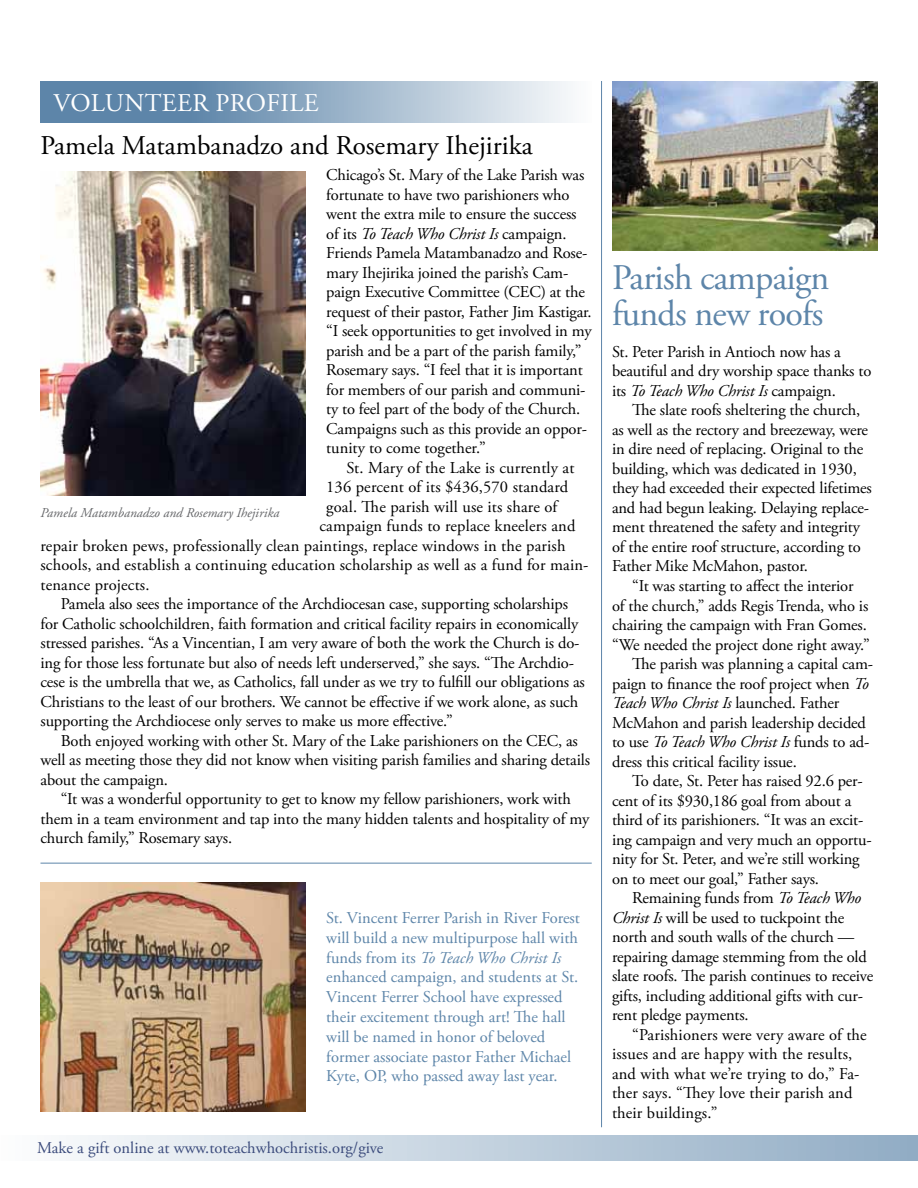
<style>
.page{position:relative;width:918px;height:1188px;background:#fff}
.page>*{position:absolute;margin:0;border:0;box-sizing:border-box;transform-origin:0 0}
.t1{font:36px/36px "Adobe Garamond Pro";letter-spacing:-.02em;color:#5d85a9}
.t2{font:27px "Adobe Garamond Pro";color:#000}
.t3{font:25.5px "Adobe Garamond Pro";letter-spacing:.015em;color:#fff}
.t4{font:16.5px/19.5px "Adobe Garamond Pro";letter-spacing:-.01em;color:#000}
.t5{font:16.5px "Adobe Garamond Pro";letter-spacing:.01em;color:#000}
.t6{font:16.5px/19.8px "Adobe Garamond Pro";color:#5d85a9}
.t7{font:italic 16.5px "Adobe Garamond Pro";letter-spacing:-.01em;color:#000}
.t8{font:16.5px "Adobe Garamond Pro";color:#3b4b7c}
.t9{font:italic 13.5px "Adobe Garamond Pro";color:#656669}
.s1{font-style:italic}
.s2{font-style:normal}
</style>
<div class="page">
<div style="left:0;top:1135px;width:918px;height:26px;background:linear-gradient(to right,#fdfefe,#90acc4)"></div>
<svg style="left:40px;top:81px;width:531px;height:42px;background:#93adc5"></svg>
<img style="left:40px;top:171px;width:266px;height:324px">
<img style="left:612px;top:81px;width:266px;height:169px">
<hr style="left:601px;top:81px;width:1px;height:1046px;background:#5d85a9">
<hr style="left:40px;top:863px;width:552px;height:1px;background:#5d85a9">
<img style="left:40px;top:882px;width:266px;height:230px">
<h3 class="t3" style="left:53px;top:88px;width:193px">VOLUNTEER Profile</h3>
<h2 class="t2" style="left:40px;top:129px;width:494px">Pamela Matambanadzo and Rosemary Ihejirika</h2>
<p class="t4" style="left:326px;top:166px;width:267px">Chicago’s St. Mary of the Lake Parish was fortunate to have two parishioners who went the extra mile to ensure the success of its <span class="s1">To Teach Who Christ Is</span> campaign.<br>Friends Pamela Matambanadzo and Rose&shy;mary Ihejirika joined the parish’s Cam&shy;paign Executive Committee (CEC) at the request of their pastor, Father Jim Kastigar. “I seek opportunities to get involved in my parish and be a part of the parish family,” Rosemary says. “I feel that it is important for members of our parish and communi&shy;ty to feel part of the body of the Church.<br>Campaigns such as this provide an oppor&shy;tunity to come together.”</p>
<p class="t5" style="left:346px;top:458px;width:229px">St. Mary of the Lake is currently at</p>
<p class="t5" style="left:326px;top:477px;width:244px">136 percent of its $436,570 standard</p>
<p class="t5" style="left:326px;top:497px;width:233px">goal. The parish will use its share of</p>
<p class="t5" style="left:320px;top:516px;width:257px">campaign funds to replace kneelers and</p>
<p class="t5" style="left:41px;top:536px;width:527px">repair broken pews, professionally clean paintings, replace windows in the parish</p>
<p class="t5" style="left:41px;top:555px;width:550px">schools, and establish a continuing education scholarship as well as a fund for main-</p>
<p class="t5" style="left:41px;top:575px;width:111px">tenance projects.</p>
<p class="t4" style="left:61px;top:595px;width:509px">Pamela also sees the importance of the Archdiocesan case, supporting scholarships</p>
<p class="t4" style="left:41px;top:614px;width:539px">for Catholic schoolchildren, faith formation and critical facility repairs in economically</p>
<p class="t4" style="left:41px;top:634px;width:540px">stressed parishes. “As a Vincentian, I am very aware of both the work the Church is do-</p>
<p class="t4" style="left:41px;top:653px;width:535px">ing for those less fortunate but also of needs left underserved,” she says. “The Archdio-</p>
<p class="t4" style="left:41px;top:673px;width:546px">cese is the umbrella that we, as Catholics, fall under as we try to fulfill our obligations as</p>
<p class="t4" style="left:41px;top:692px;width:539px">Christians to the least of our brothers. We cannot be effective if we work alone, as such</p>
<p class="t4" style="left:41px;top:712px;width:414px">supporting the Archdiocese only serves to make us more effective.”</p>
<p class="t4" style="left:61px;top:731px;width:519px">Both enjoyed working with other St. Mary of the Lake parishioners on the CEC, as</p>
<p class="t4" style="left:41px;top:751px;width:551px">well as meeting those they did not know when visiting parish families and sharing details</p>
<p class="t4" style="left:41px;top:770px;width:129px">about the campaign.</p>
<p class="t4" style="left:61px;top:790px;width:512px">“It was a wonderful opportunity to get to know my fellow parishioners, work with</p>
<p class="t4" style="left:41px;top:809px;width:550px">them in a team environment and tap into the many hidden talents and hospitality of my</p>
<p class="t4" style="left:41px;top:829px;width:193px">church family,” Rosemary says.</p>
<p class="t9" style="left:40px;top:505px;width:240px">Pamela Matambanadzo and Rosemary Ihejirika</p>
<p class="t6" style="left:326px;top:909px;width:255px">St. Vincent Ferrer Parish in River Forest will build a new multipurpose hall with funds from its <span class="s1">To Teach Who Christ Is </span>enhanced campaign, and students at St.<br>Vincent Ferrer School have expressed their excitement through art! The hall will be named in honor of beloved former associate pastor Father Michael Kyte, OP, who passed away last year.</p>
<p class="t8" style="left:37px;top:1138px;width:348px">Make a gift online at www.toteachwhochristis.org/give</p>
<h1 class="t1" style="left:612px;top:261px;width:219px">Parish campaign funds new roofs</h1>
<p class="t4" style="left:612px;top:343px;width:261px">St. Peter Parish in Antioch now has a beautiful and dry worship space thanks to its <span class="s1">To Teach Who Christ Is</span> campaign.</p>
<p class="t4" style="left:612px;top:401px;width:261px;text-indent:20px">The slate roofs sheltering the church, as well as the rectory and breezeway, were in dire need of replacing. Original to the building, which was dedicated in 1930, they had exceeded their expected lifetimes and had begun leaking. Delaying replace&shy;ment threatened the safety and integrity of the entire roof structure, according to Father Mike McMahon, pastor.</p>
<p class="t4" style="left:632px;top:577px;width:223px">“It was starting to affect the interior</p>
<p class="t4" style="left:612px;top:596px;width:258px">of the church,” adds Regis Trenda, who is</p>
<p class="t4" style="left:612px;top:616px;width:256px">chairing the campaign with Fran Gomes.</p>
<p class="t4" style="left:612px;top:635px;width:259px">“We needed the project done right away.”</p>
<p class="t4" style="left:632px;top:655px;width:242px">The parish was planning a capital cam-</p>
<p class="t4" style="left:612px;top:674px;width:258px">paign to finance the roof project when <span class="s1">To</span></p>
<p class="t7" style="left:612px;top:693px;width:229px">Teach Who Christ Is <span class="s2">launched. Father</span></p>
<p class="t4" style="left:612px;top:713px;width:256px">McMahon and parish leadership decided</p>
<p class="t7" style="left:612px;top:732px;width:259px"><span class="s2">to use</span> To Teach Who Christ Is <span class="s2">funds to ad-</span></p>
<p class="t4" style="left:612px;top:752px;width:186px">dress this critical facility issue.</p>
<p class="t4" style="left:632px;top:772px;width:232px">To date, St. Peter has raised 92.6 per-</p>
<p class="t4" style="left:612px;top:791px;width:241px">cent of its $930,186 goal from about a</p>
<p class="t4" style="left:612px;top:811px;width:253px">third of its parishioners. “It was an excit-</p>
<p class="t4" style="left:612px;top:830px;width:261px">ing campaign and very much an opportu-</p>
<p class="t4" style="left:612px;top:850px;width:249px">nity for St. Peter, and we’re still working</p>
<p class="t4" style="left:612px;top:869px;width:209px">on to meet our goal,” Father says.</p>
<p class="t4" style="left:632px;top:889px;width:231px">Remaining funds from <span class="s1">To Teach Who</span></p>
<p class="t4" style="left:612px;top:908px;width:234px"><span class="s1">Christ Is</span> will be used to tuckpoint the</p>
<p class="t4" style="left:612px;top:928px;width:244px">north and south walls of the church —</p>
<p class="t4" style="left:612px;top:947px;width:256px">repairing damage stemming from the old</p>
<p class="t4" style="left:612px;top:967px;width:263px">slate roofs. The parish continues to receive</p>
<p class="t4" style="left:612px;top:986px;width:252px">gifts, including additional gifts with cur-</p>
<p class="t4" style="left:612px;top:1006px;width:138px">rent pledge payments.</p>
<p class="t5" style="left:632px;top:1024px;width:236px">“Parishioners were very aware of the</p>
<p class="t5" style="left:612px;top:1044px;width:242px">issues and are happy with the results,</p>
<p class="t5" style="left:612px;top:1063px;width:249px">and with what we’re trying to do,” Fa-</p>
<p class="t5" style="left:612px;top:1083px;width:242px">ther says. “They love their parish and</p>
<p class="t5" style="left:612px;top:1102px;width:107px">their buildings.”</p>
</div>
